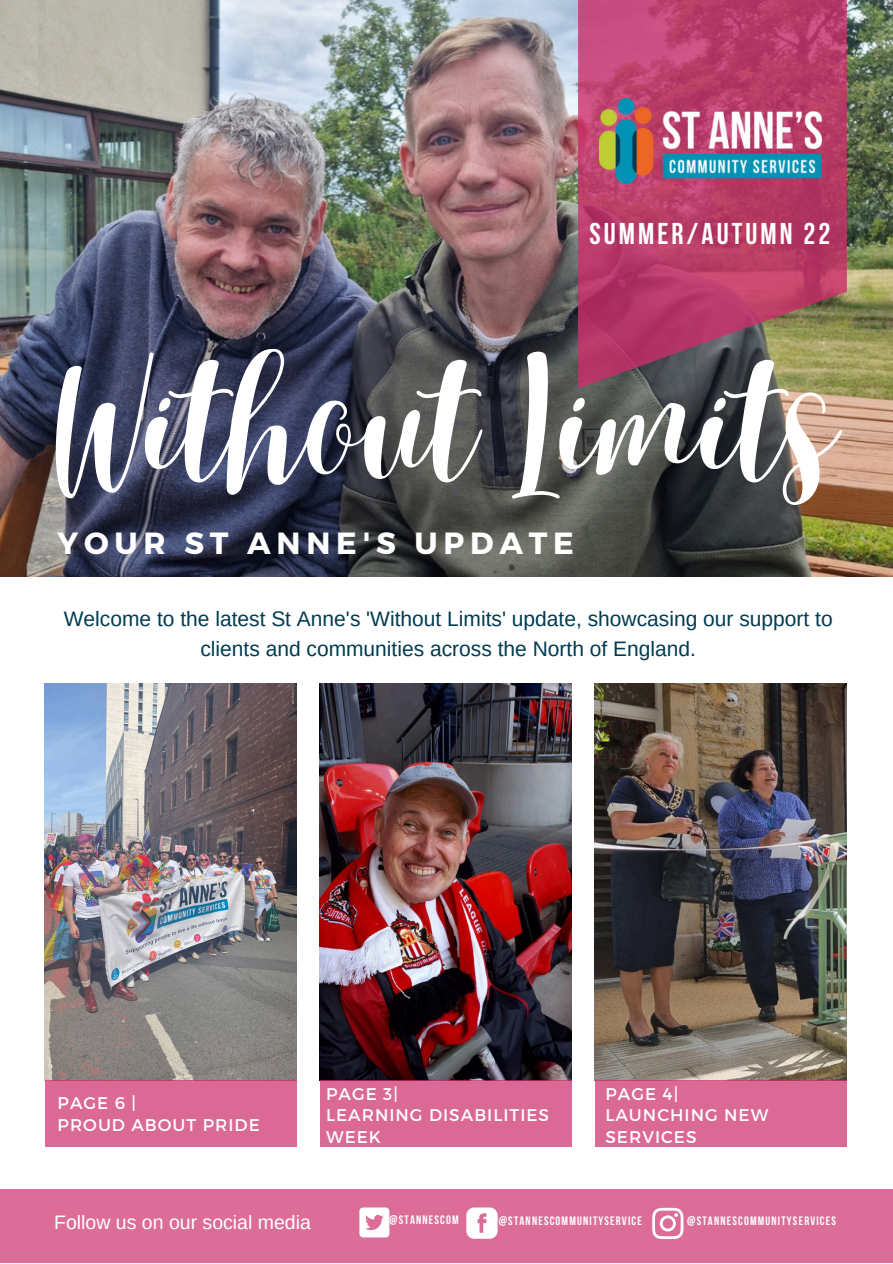
<style>
.page{position:relative;width:893px;height:1264px;background:#fff}
.page>*{position:absolute;margin:0;border:0;box-sizing:border-box;transform-origin:0 0}
.t1{font:300 127.65px "Best";color:#fff}
.t2{font:700 30.6px "Montserrat";letter-spacing:.19em;color:#fff}
.t3{font:700 30px "Bebas Neue";letter-spacing:.105em;color:#fff}
.t4{font:21px/29.2px "Arimo";color:#003b50;text-align:center}
.t5{font:19.5px "Arimo";color:#fff}
.t6{font:16.95px/21.9px "Montserrat";letter-spacing:.06em;color:#fff}
.t7{font:700 12.15px "Bebas Neue";letter-spacing:.095em;color:#fff}
</style>
<div class="page">
<img style="left:0;top:0;width:892px;height:577px">
<svg style="left:578px;top:0;width:268px;height:388px;background:#ae4567"></svg>
<img style="left:45px;top:683px;width:252px;height:397px">
<img style="left:320px;top:683px;width:251px;height:397px">
<img style="left:594px;top:683px;width:252px;height:397px">
<img style="left:599px;top:98px;width:222px;height:86px">
<div style="left:45px;top:1080px;width:252px;height:66px;background:#db6995"></div>
<div style="left:320px;top:1080px;width:251px;height:66px;background:#db6995"></div>
<div style="left:594px;top:1080px;width:252px;height:66px;background:#db6995"></div>
<div style="left:0;top:1189px;width:892px;height:73px;background:#dc6d98"></div>
<svg style="left:466px;top:1207px;width:31px;height:31px"></svg>
<svg style="left:652px;top:1207px;width:31px;height:31px"></svg>
<svg style="left:359px;top:1207px;width:30px;height:30px"></svg>
<h3 class="t3" style="left:589px;top:217px;width:242px">SUMMER/AUTUMN 22</h3>
<h1 class="t1" style="left:54px;top:348px;width:785px">Without Limits</h1>
<h2 class="t2" style="left:58px;top:524px;width:517px">YOUR ST ANNE'S UPDATE</h2>
<p class="t4" style="left:64px;top:604px;width:770px">Welcome to the latest St Anne's 'Without Limits' update, showcasing our support to clients and communities across the North of England.</p>
<p class="t6" style="left:58px;top:1091px;width:204px">PAGE 6 |<br>PROUD ABOUT PRIDE</p>
<p class="t6" style="left:326px;top:1082px;width:224px">PAGE 3|<br>LEARNING DISABILITIES<br>WEEK</p>
<p class="t6" style="left:605px;top:1082px;width:164px">PAGE 4|<br>LAUNCHING NEW<br>SERVICES</p>
<p class="t5" style="left:54px;top:1210px;width:258px">Follow us on our social media</p>
<p class="t7" style="left:389px;top:1213px;width:71px">@STANNESCOM</p>
<p class="t7" style="left:498px;top:1214px;width:145px">@STANNESCOMMUNITYSERVICE</p>
<p class="t7" style="left:687px;top:1213px;width:150px">@STANNESCOMMUNITYSERVICES</p>
</div>
